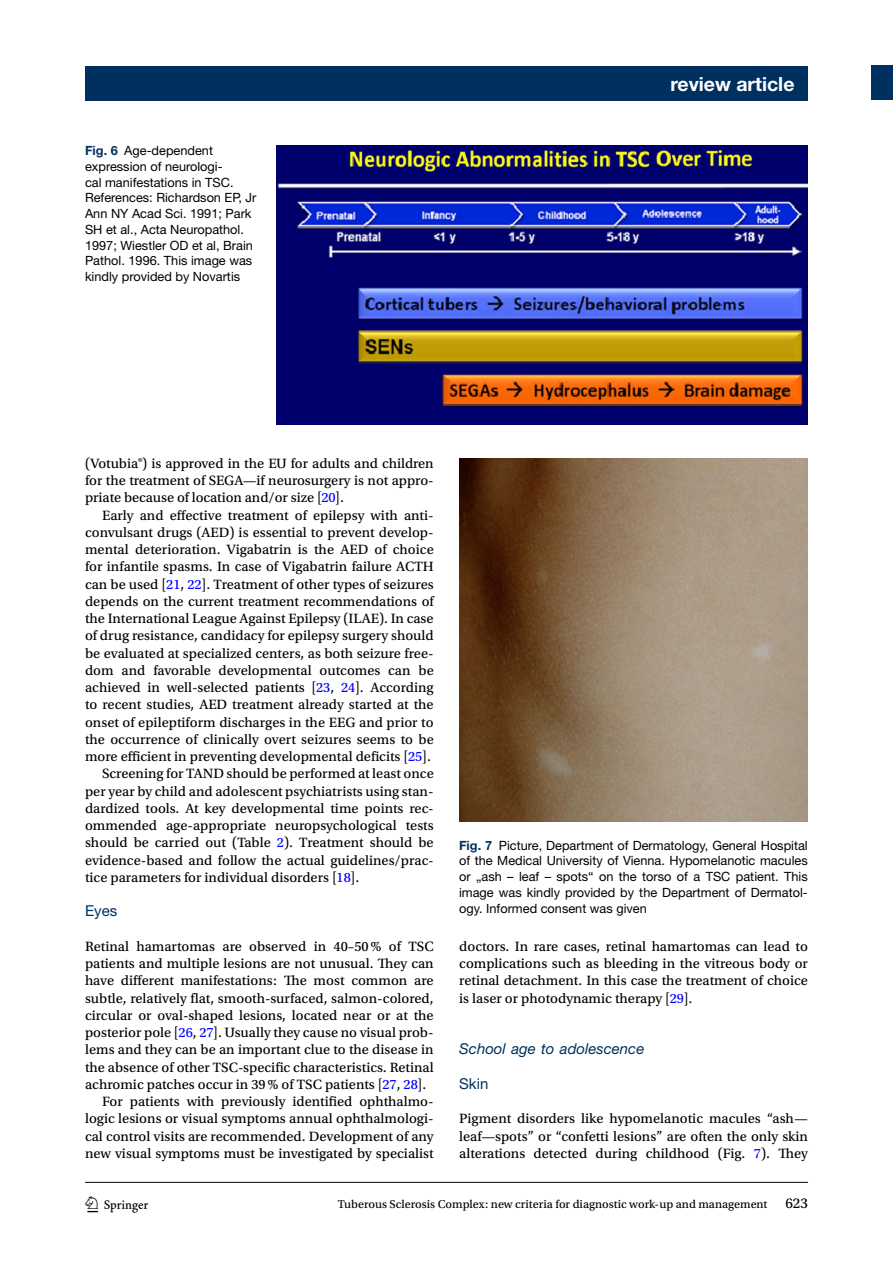
<style>
.page{position:relative;width:893px;height:1263px;background:#fff}
.page>*{position:absolute;margin:0;border:0;box-sizing:border-box;transform-origin:0 0}
.t1{font:22.5px "Springnew";color:#000}
.t2{font:700 19.5px "Helvetica Neue";color:#fff}
.t3{font:italic 15px "Helvetica Neue";color:#00305f}
.t4{font:15px "Helvetica Neue";color:#00305f}
.t5{font:14.25px/17.2px "Utopia Std Capt";color:#000;text-align:justify}
.t6{font:12.75px/15.8px "Helvetica Neue";color:#000}
.t7{font:12px "Utopia Std Capt";color:#000}
.s1{font-weight:700;color:#00305f}
.s2{font-size:15px}
.s3{color:#00f}
</style>
<div class="page">
<div style="left:85px;top:66px;width:722px;height:34px;background:#00305f"></div>
<div style="left:872px;top:66px;width:21px;height:34px;background:#00305f"></div>
<hr style="left:85px;top:1182px;width:723px;height:1px;background:#000">
<img style="left:277px;top:145px;width:531px;height:280px">
<img style="left:459px;top:459px;width:349px;height:362px">
<p class="t6" style="left:85px;top:142px;width:173px"><span class="s1">Fig. 6</span> Age-dependent expression of neurologi-<br>cal manifestations in TSC.<br>References: Richardson EP, Jr<br>Ann NY Acad Sci. 1991; Park<br>SH et al., Acta Neuropathol.<br>1997; Wiestler OD et al, Brain<br>Pathol. 1996. This image was kindly provided by Novartis</p>
<h2 class="t2" style="left:670px;top:72px;width:126px">review article</h2>
<p class="t5" style="left:85px;top:455px;width:350px">(Votubia<span class="s2">®</span>) is approved in the EU for adults and children for the treatment of SEGA—if neurosurgery is not appro&shy;priate because of location and/or size [<span class="s3">20</span>].</p>
<p class="t5" style="left:102px;top:507px;width:333px">Early and effective treatment of epilepsy with anti-</p>
<p class="t5" style="left:85px;top:524px;width:350px">convulsant drugs (AED) is essential to prevent develop-</p>
<p class="t5" style="left:85px;top:541px;width:350px">mental deterioration. Vigabatrin is the AED of choice</p>
<p class="t5" style="left:85px;top:558px;width:350px">for infantile spasms. In case of Vigabatrin failure ACTH</p>
<p class="t5" style="left:85px;top:576px;width:350px">can be used [<span class="s3">21</span>, <span class="s3">22</span>]. Treatment of other types of seizures</p>
<p class="t5" style="left:85px;top:593px;width:350px">depends on the current treatment recommendations of</p>
<p class="t5" style="left:85px;top:610px;width:350px">the International League Against Epilepsy (ILAE). In case</p>
<p class="t5" style="left:85px;top:627px;width:350px">of drug resistance, candidacy for epilepsy surgery should</p>
<p class="t5" style="left:85px;top:645px;width:350px">be evaluated at specialized centers, as both seizure free-</p>
<p class="t5" style="left:85px;top:662px;width:350px">dom and favorable developmental outcomes can be</p>
<p class="t5" style="left:85px;top:679px;width:350px">achieved in well-selected patients [<span class="s3">23</span>, <span class="s3">24</span>]. According</p>
<p class="t5" style="left:85px;top:696px;width:350px">to recent studies, AED treatment already started at the</p>
<p class="t5" style="left:85px;top:714px;width:350px">onset of epileptiform discharges in the EEG and prior to</p>
<p class="t5" style="left:85px;top:731px;width:350px">the occurrence of clinically overt seizures seems to be</p>
<p class="t5" style="left:85px;top:748px;width:347px">more efficient in preventing developmental deficits [<span class="s3">25</span>].</p>
<p class="t5" style="left:102px;top:765px;width:333px">Screening for TAND should be performed at least once</p>
<p class="t5" style="left:85px;top:783px;width:350px">per year by child and adolescent psychiatrists using stan-</p>
<p class="t5" style="left:85px;top:800px;width:350px">dardized tools. At key developmental time points rec-</p>
<p class="t5" style="left:85px;top:817px;width:350px">ommended age-appropriate neuropsychological tests</p>
<p class="t5" style="left:85px;top:834px;width:350px">should be carried out (Table <span class="s3">2</span>). Treatment should be</p>
<p class="t5" style="left:85px;top:852px;width:350px">evidence-based and follow the actual guidelines/prac-</p>
<p class="t5" style="left:85px;top:869px;width:276px">tice parameters for individual disorders [<span class="s3">18</span>].</p>
<p class="t4" style="left:85px;top:902px;width:34px">Eyes</p>
<p class="t5" style="left:85px;top:938px;width:350px">Retinal hamartomas are observed in 40–50% of TSC</p>
<p class="t5" style="left:85px;top:955px;width:350px">patients and multiple lesions are not unusual. They can</p>
<p class="t5" style="left:85px;top:972px;width:350px">have different manifestations: The most common are</p>
<p class="t5" style="left:85px;top:990px;width:350px">subtle, relatively flat, smooth-surfaced, salmon-colored,</p>
<p class="t5" style="left:85px;top:1007px;width:350px">circular or oval-shaped lesions, located near or at the</p>
<p class="t5" style="left:85px;top:1024px;width:350px">posterior pole [<span class="s3">26</span>, <span class="s3">27</span>]. Usually they cause no visual prob-</p>
<p class="t5" style="left:85px;top:1041px;width:350px">lems and they can be an important clue to the disease in</p>
<p class="t5" style="left:85px;top:1059px;width:350px">the absence of other TSC-specific characteristics. Retinal</p>
<p class="t5" style="left:85px;top:1076px;width:343px">achromic patches occur in 39% of TSC patients [<span class="s3">27</span>, <span class="s3">28</span>].</p>
<p class="t5" style="left:102px;top:1093px;width:333px">For patients with previously identified ophthalmo-</p>
<p class="t5" style="left:85px;top:1110px;width:350px">logic lesions or visual symptoms annual ophthalmologi-</p>
<p class="t5" style="left:85px;top:1128px;width:350px">cal control visits are recommended. Development of any</p>
<p class="t5" style="left:85px;top:1145px;width:350px">new visual symptoms must be investigated by specialist</p>
<p class="t6" style="left:459px;top:837px;width:350px;text-align:justify"><span class="s1">Fig. 7</span> Picture, Department of Dermatology, General Hospital of the Medical University of Vienna. Hypomelanotic macules or „ash – leaf – spots“ on the torso of a TSC patient. This image was kindly provided by the Department of Dermatol&shy;ogy. Informed consent was given</p>
<p class="t5" style="left:459px;top:938px;width:350px">doctors. In rare cases, retinal hamartomas can lead to complications such as bleeding in the vitreous body or retinal detachment. In this case the treatment of choice is laser or photodynamic therapy [<span class="s3">29</span>].</p>
<p class="t3" style="left:459px;top:1040px;width:187px">School age to adolescence</p>
<p class="t4" style="left:459px;top:1074px;width:31px">Skin</p>
<p class="t5" style="left:459px;top:1110px;width:350px">Pigment disorders like hypomelanotic macules “ash— leaf—spots” or “confetti lesions” are often the only skin alterations detected during childhood (Fig. <span class="s3">7</span>). They</p>
<h1 class="t1" style="left:87px;top:1196px;width:63px">1 3</h1>
<p class="t7" style="left:338px;top:1198px;width:472px">Tuberous Sclerosis Complex: new criteria for diagnostic work-up and management <span class="s2">623</span></p>
</div>
